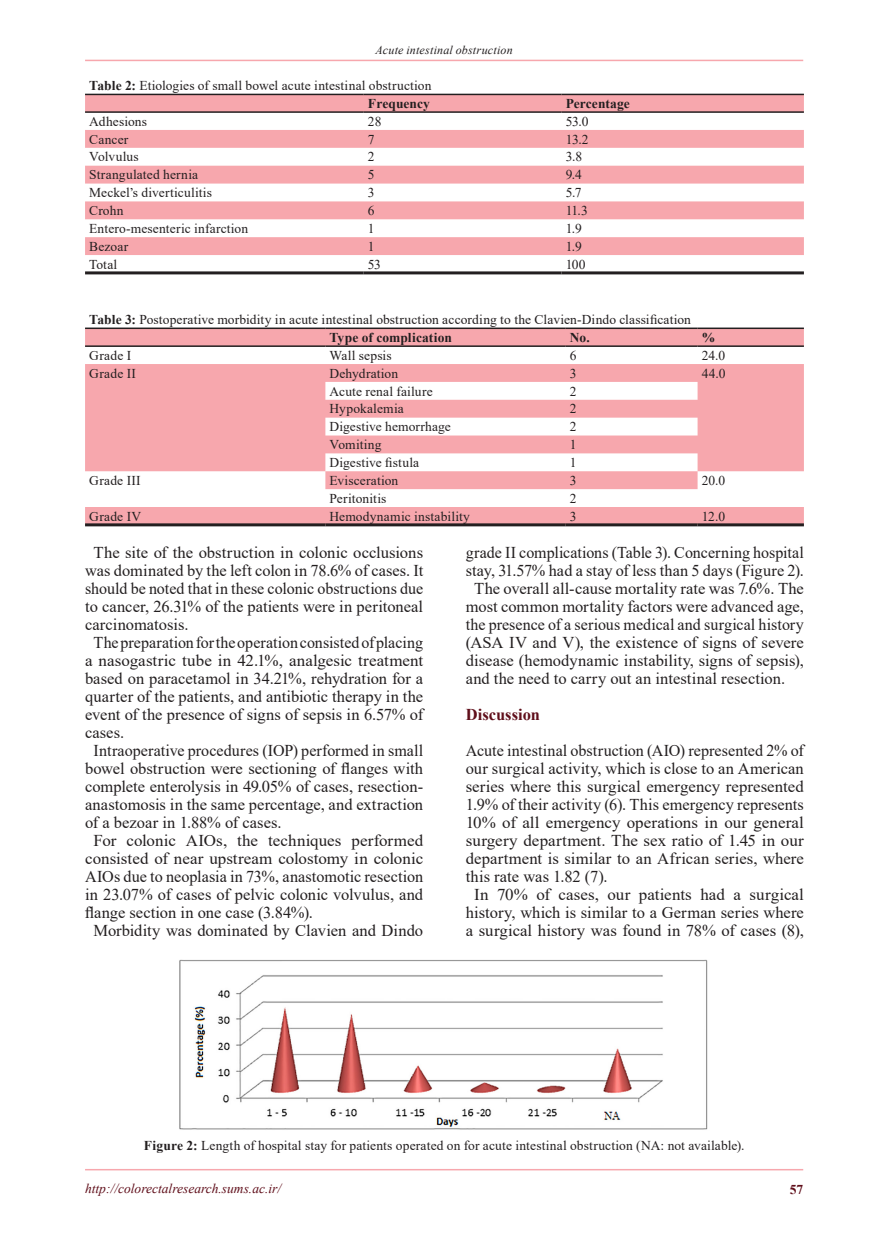
<style>
.page{position:relative;width:889px;height:1242px;background:#fff}
.page>*{position:absolute;margin:0;border:0;box-sizing:border-box;transform-origin:0 0}
.t1{font:16.5px "Times New Roman";color:#231f20}
.t2{font:700 16.5px "Times New Roman";color:#600f1b}
.t3{font:13.5px/17.7px "Times New Roman";letter-spacing:.01em;color:#231f20;text-align:right}
.t4{font:italic 13.5px "Times New Roman";color:#600f1b}
.t5{font:700 13.5px "Times New Roman";letter-spacing:.005em;color:#231f20}
.t6{font:700 13.5px "Times New Roman";color:#600f1b}
.t7{font:italic 12px "Times New Roman";letter-spacing:.015em;color:#231f20}
.s1{font-weight:700}
</style>
<div class="page">
<hr style="left:85px;top:1169px;width:718px;height:1px;background:#f7a7ad">
<hr style="left:85px;top:60px;width:718px;height:1px;background:#f7a7ad">
<svg style="left:85px;top:95px;width:719px;height:160px;fill:#f7a7ad"></svg>
<hr style="left:85px;top:94px;width:279px;height:1px;background:#231f20">
<hr style="left:364px;top:94px;width:197px;height:1px;background:#231f20">
<hr style="left:561px;top:94px;width:243px;height:1px;background:#231f20">
<hr style="left:85px;top:111px;width:279px;height:2px;background:#231f20">
<hr style="left:364px;top:111px;width:197px;height:2px;background:#231f20">
<hr style="left:561px;top:111px;width:243px;height:2px;background:#231f20">
<hr style="left:85px;top:271px;width:279px;height:3px;background:#231f20">
<hr style="left:364px;top:271px;width:197px;height:3px;background:#231f20">
<hr style="left:561px;top:271px;width:243px;height:3px;background:#231f20">
<svg style="left:85px;top:329px;width:719px;height:194px;fill:#f7a7ad"></svg>
<hr style="left:85px;top:327px;width:240px;height:2px;background:#231f20">
<hr style="left:325px;top:327px;width:241px;height:2px;background:#231f20">
<hr style="left:566px;top:327px;width:131px;height:2px;background:#231f20">
<hr style="left:697px;top:327px;width:107px;height:2px;background:#231f20">
<hr style="left:85px;top:345px;width:240px;height:2px;background:#231f20">
<hr style="left:325px;top:345px;width:241px;height:2px;background:#231f20">
<hr style="left:566px;top:345px;width:131px;height:2px;background:#231f20">
<hr style="left:697px;top:345px;width:107px;height:2px;background:#231f20">
<hr style="left:85px;top:523px;width:240px;height:3px;background:#231f20">
<hr style="left:325px;top:523px;width:241px;height:3px;background:#231f20">
<hr style="left:566px;top:523px;width:131px;height:3px;background:#231f20">
<hr style="left:697px;top:523px;width:107px;height:3px;background:#231f20">
<img style="left:179px;top:959px;width:529px;height:171px">
<p class="t7" style="left:375px;top:42px;width:139px">Acute intestinal obstruction</p>
<p class="t3" style="left:89px;top:76px;width:344px"><span class="s1">Table 2:</span> Etiologies of small bowel acute intestinal obstruction<br><span class="s1">Frequency</span></p>
<p class="t5" style="left:566px;top:94px;width:66px">Percentage</p>
<p class="t3" style="left:89px;top:112px;width:59px">Adhesions</p>
<p class="t3" style="left:368px;top:112px;width:15px">28</p>
<p class="t3" style="left:566px;top:112px;width:24px">53.0</p>
<p class="t3" style="left:89px;top:130px;width:41px">Cancer</p>
<p class="t3" style="left:368px;top:130px;width:8px">7</p>
<p class="t3" style="left:566px;top:130px;width:24px">13.2</p>
<p class="t3" style="left:89px;top:148px;width:51px">Volvulus</p>
<p class="t3" style="left:368px;top:148px;width:8px">2</p>
<p class="t3" style="left:566px;top:148px;width:18px">3.8</p>
<p class="t3" style="left:89px;top:165px;width:110px">Strangulated hernia</p>
<p class="t3" style="left:368px;top:165px;width:8px">5</p>
<p class="t3" style="left:566px;top:165px;width:18px">9.4</p>
<p class="t3" style="left:89px;top:183px;width:124px">Meckel’s diverticulitis</p>
<p class="t3" style="left:368px;top:183px;width:8px">3</p>
<p class="t3" style="left:566px;top:183px;width:17px">5.7</p>
<p class="t3" style="left:89px;top:201px;width:36px">Crohn</p>
<p class="t3" style="left:368px;top:201px;width:8px">6</p>
<p class="t3" style="left:566px;top:201px;width:24px">11.3</p>
<p class="t3" style="left:89px;top:219px;width:160px">Entero-mesenteric infarction</p>
<p class="t3" style="left:368px;top:219px;width:8px">1</p>
<p class="t3" style="left:566px;top:219px;width:18px">1.9</p>
<p class="t3" style="left:89px;top:237px;width:40px">Bezoar</p>
<p class="t3" style="left:368px;top:237px;width:8px">1</p>
<p class="t3" style="left:566px;top:237px;width:18px">1.9</p>
<p class="t3" style="left:89px;top:255px;width:29px">Total</p>
<p class="t3" style="left:368px;top:255px;width:15px">53</p>
<p class="t3" style="left:566px;top:255px;width:21px">100</p>
<p class="t3" style="left:89px;top:310px;width:603px;text-align:center"><span class="s1">Table 3:</span> Postoperative morbidity in acute intestinal obstruction according to the Clavien-Dindo classification<br><span class="s1">Type of complication</span></p>
<p class="t5" style="left:570px;top:327px;width:21px">No.</p>
<p class="t5" style="left:702px;top:327px;width:15px">%</p>
<p class="t3" style="left:89px;top:346px;width:43px">Grade I</p>
<p class="t3" style="left:330px;top:346px;width:64px">Wall sepsis</p>
<p class="t3" style="left:570px;top:346px;width:8px">6</p>
<p class="t3" style="left:702px;top:346px;width:25px">24.0</p>
<p class="t3" style="left:89px;top:364px;width:48px">Grade II</p>
<p class="t3" style="left:330px;top:364px;width:70px">Dehydration</p>
<p class="t3" style="left:570px;top:364px;width:8px">3</p>
<p class="t3" style="left:702px;top:364px;width:25px">44.0</p>
<p class="t3" style="left:330px;top:382px;width:105px">Acute renal failure</p>
<p class="t3" style="left:570px;top:382px;width:8px">2</p>
<p class="t3" style="left:330px;top:399px;width:76px">Hypokalemia</p>
<p class="t3" style="left:570px;top:399px;width:8px">2</p>
<p class="t3" style="left:330px;top:417px;width:123px">Digestive hemorrhage</p>
<p class="t3" style="left:570px;top:417px;width:8px">2</p>
<p class="t3" style="left:330px;top:435px;width:53px">Vomiting</p>
<p class="t3" style="left:570px;top:435px;width:8px">1</p>
<p class="t3" style="left:330px;top:453px;width:91px">Digestive fistula</p>
<p class="t3" style="left:570px;top:453px;width:8px">1</p>
<p class="t3" style="left:89px;top:471px;width:53px">Grade III</p>
<p class="t3" style="left:330px;top:471px;width:70px">Evisceration</p>
<p class="t3" style="left:570px;top:471px;width:8px">3</p>
<p class="t3" style="left:702px;top:471px;width:25px">20.0</p>
<p class="t3" style="left:330px;top:489px;width:58px">Peritonitis</p>
<p class="t3" style="left:570px;top:489px;width:8px">2</p>
<p class="t3" style="left:89px;top:507px;width:54px">Grade IV</p>
<p class="t3" style="left:329px;top:507px;width:142px">Hemodynamic instability</p>
<p class="t3" style="left:570px;top:507px;width:8px">3</p>
<p class="t3" style="left:702px;top:507px;width:25px">12.0</p>
<p class="t1" style="left:94px;top:541px;width:331px">The site of the obstruction in colonic occlusions</p>
<p class="t1" style="left:85px;top:559px;width:340px">was dominated by the left colon in 78.6% of cases. It</p>
<p class="t1" style="left:85px;top:577px;width:340px">should be noted that in these colonic obstructions due</p>
<p class="t1" style="left:85px;top:595px;width:340px">to cancer, 26.31% of the patients were in peritoneal</p>
<p class="t1" style="left:85px;top:613px;width:105px">carcinomatosis.</p>
<p class="t1" style="left:94px;top:631px;width:331px">The preparation for the operation consisted of placing</p>
<p class="t1" style="left:85px;top:649px;width:340px">a nasogastric tube in 42.1%, analgesic treatment</p>
<p class="t1" style="left:85px;top:667px;width:340px">based on paracetamol in 34.21%, rehydration for a</p>
<p class="t1" style="left:85px;top:685px;width:340px">quarter of the patients, and antibiotic therapy in the</p>
<p class="t1" style="left:85px;top:703px;width:340px">event of the presence of signs of sepsis in 6.57% of</p>
<p class="t1" style="left:85px;top:721px;width:41px">cases.</p>
<p class="t1" style="left:94px;top:739px;width:331px">Intraoperative procedures (IOP) performed in small</p>
<p class="t1" style="left:85px;top:757px;width:340px">bowel obstruction were sectioning of flanges with</p>
<p class="t1" style="left:85px;top:775px;width:340px">complete enterolysis in 49.05% of cases, resection-</p>
<p class="t1" style="left:85px;top:793px;width:339px">anastomosis in the same percentage, and extraction</p>
<p class="t1" style="left:85px;top:811px;width:198px">of a bezoar in 1.88% of cases.</p>
<p class="t1" style="left:94px;top:829px;width:331px">For colonic AIOs, the techniques performed</p>
<p class="t1" style="left:85px;top:847px;width:340px">consisted of near upstream colostomy in colonic</p>
<p class="t1" style="left:85px;top:865px;width:340px">AIOs due to neoplasia in 73%, anastomotic resection</p>
<p class="t1" style="left:85px;top:883px;width:340px">in 23.07% of cases of pelvic colonic volvulus, and</p>
<p class="t1" style="left:85px;top:901px;width:229px">flange section in one case (3.84%).</p>
<p class="t1" style="left:94px;top:919px;width:331px">Morbidity was dominated by Clavien and Dindo</p>
<p class="t1" style="left:466px;top:541px;width:340px">grade II complications (Table 3). Concerning hospital</p>
<p class="t1" style="left:466px;top:559px;width:339px">stay, 31.57% had a stay of less than 5 days (Figure 2).</p>
<p class="t1" style="left:474px;top:577px;width:331px">The overall all-cause mortality rate was 7.6%. The</p>
<p class="t1" style="left:466px;top:595px;width:340px">most common mortality factors were advanced age,</p>
<p class="t1" style="left:466px;top:613px;width:340px">the presence of a serious medical and surgical history</p>
<p class="t1" style="left:466px;top:631px;width:340px">(ASA IV and V), the existence of signs of severe</p>
<p class="t1" style="left:466px;top:649px;width:340px">disease (hemodynamic instability, signs of sepsis),</p>
<p class="t1" style="left:466px;top:667px;width:321px">and the need to carry out an intestinal resection.</p>
<p class="t2" style="left:466px;top:702px;width:76px">Discussion</p>
<p class="t1" style="left:466px;top:739px;width:340px">Acute intestinal obstruction (AIO) represented 2% of</p>
<p class="t1" style="left:466px;top:757px;width:339px">our surgical activity, which is close to an American</p>
<p class="t1" style="left:466px;top:775px;width:340px">series where this surgical emergency represented</p>
<p class="t1" style="left:466px;top:793px;width:340px">1.9% of their activity (6). This emergency represents</p>
<p class="t1" style="left:466px;top:811px;width:340px">10% of all emergency operations in our general</p>
<p class="t1" style="left:466px;top:829px;width:340px">surgery department. The sex ratio of 1.45 in our</p>
<p class="t1" style="left:466px;top:847px;width:340px">department is similar to an African series, where</p>
<p class="t1" style="left:466px;top:865px;width:143px">this rate was 1.82 (7).</p>
<p class="t1" style="left:474px;top:883px;width:331px">In 70% of cases, our patients had a surgical</p>
<p class="t1" style="left:466px;top:901px;width:340px">history, which is similar to a German series where</p>
<p class="t1" style="left:466px;top:919px;width:340px">a surgical history was found in 78% of cases (8),</p>
<p class="t3" style="left:144px;top:1135px;width:602px"><span class="s1">Figure 2:</span> Length of hospital stay for patients operated on for acute intestinal obstruction (NA: not available).</p>
<p class="t4" style="left:85px;top:1179px;width:198px">http://colorectalresearch.sums.ac.ir/</p>
<p class="t6" style="left:790px;top:1179px;width:15px">57</p>
</div>
